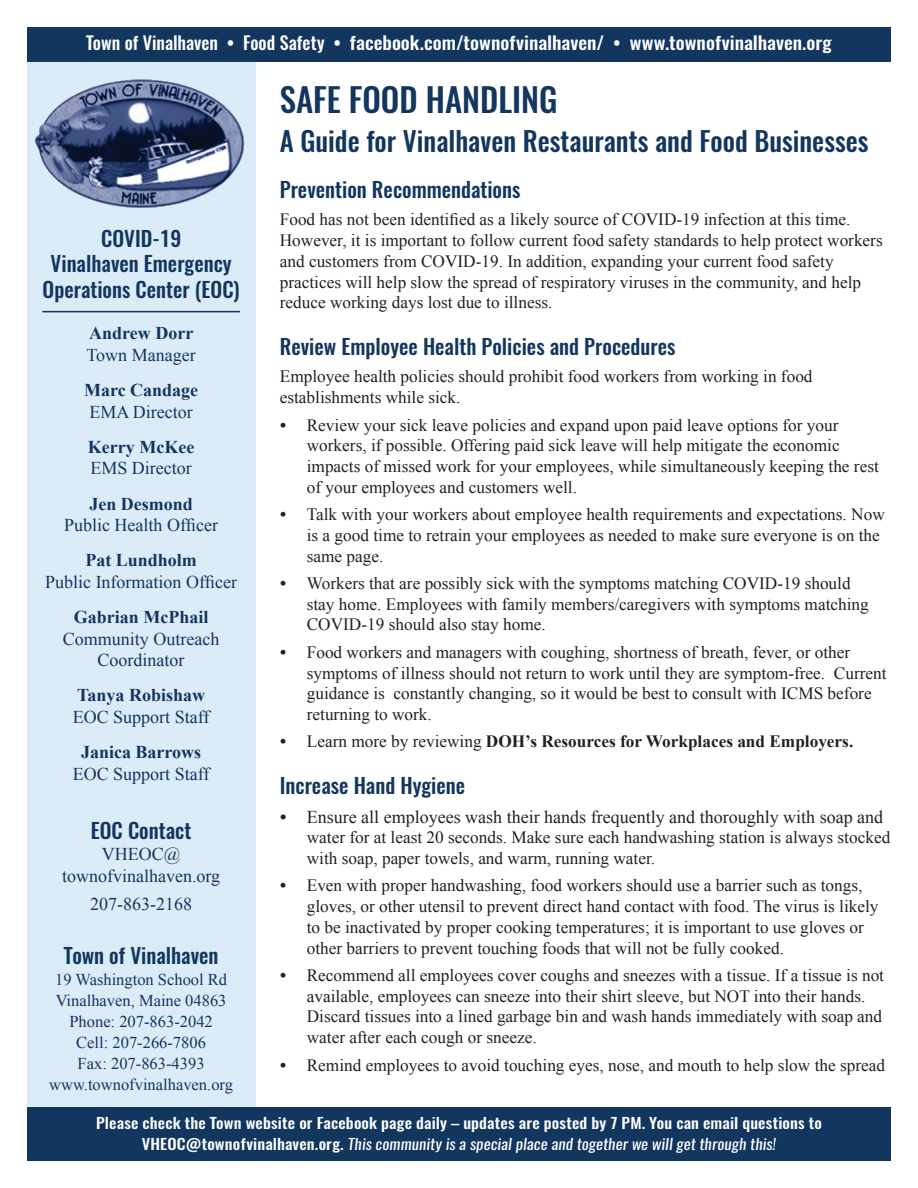
<style>
.page{position:relative;width:918px;height:1188px;background:#fff}
.page>*{position:absolute;margin:0;border:0;box-sizing:border-box;transform-origin:0 0}
.t1{font:500 33px "Oswald";color:#13365f}
.t2{font:500 27px "Oswald";color:#13365f}
.t3{font:500 21px/25.2px "Oswald";color:#13365f;text-align:center}
.Page_Name{font:500 18px "Oswald";color:#fff}
.t4{font:18px/21.6px "Times New Roman";color:#13365f;text-align:center}
.t5{font:700 18px "Times New Roman";color:#13365f}
.t6{font:18px "Times New Roman";color:#231f20}
.t7{font:17.25px/20.7px "Times New Roman";color:#231f20}
.t8{font:700 17.25px "Times New Roman";color:#231f20}
.t9{font:16.5px "Times New Roman";color:#13365f}
.Page_Name-2{font:500 14.85px "Oswald";letter-spacing:.01em;color:#fff;scale:1.11 1}
.Page_Name-3{font:italic 14.85px "Oswald";letter-spacing:.005em;color:#fff;scale:1.11 1}
.s1{font-family:"Adobe Garamond Pro"}
.s2{font-family:"Adobe Garamond Pro";font-weight:400}
.s3{font-weight:400}
.s4{font-weight:500;font-style:normal}
</style>
<div class="page">
<div style="left:27px;top:45px;width:228px;height:1096px;background:#dbebf8"></div>
<img style="left:35px;top:79px;width:210px;height:129px">
<hr style="left:42px;top:311px;width:198px;height:1px;background:#13365f">
<div style="left:27px;top:27px;width:864px;height:34px;background:#13365f"></div>
<div style="left:27px;top:1107px;width:864px;height:54px;background:#13365f"></div>
<p class="Page_Name" style="left:42px;top:30px;width:824px">Town of Vi alhaven • COVID-19 Daily Update • facebo k.com/townofvinalhaven/ • ww .townofvinalhaven.org</p>
<p class="Page_Name" style="left:86px;top:30px;width:747px">Town of Vinalhaven • Food Safety • facebook.com/townofvinalhaven/ • www.townofvinalhaven.org</p>
<p class="t3" style="left:101px;top:226px;width:81px">COVID-19</p>
<p class="t3" style="left:43px;top:252px;width:199px">Vinalhaven Emergency<br>Operations Center (EOC)</p>
<p class="t5" style="left:89px;top:321px;width:106px">Andrew Dorr</p>
<p class="t4" style="left:87px;top:344px;width:111px">Town Manager</p>
<p class="t5" style="left:84px;top:378px;width:116px">Marc Candage</p>
<p class="t4" style="left:89px;top:401px;width:105px">EMA Director</p>
<p class="t5" style="left:88px;top:434px;width:108px">Kerry McKee</p>
<p class="t4" style="left:90px;top:457px;width:103px">EMS Director</p>
<p class="t5" style="left:89px;top:491px;width:105px">Jen Desmond</p>
<p class="t4" style="left:64px;top:514px;width:155px">Public Health Officer</p>
<p class="t5" style="left:85px;top:548px;width:113px">Pat Lundholm</p>
<p class="t4" style="left:45px;top:571px;width:193px">Public Information Officer</p>
<p class="t5" style="left:74px;top:604px;width:136px">Gabrian McPhail</p>
<p class="t4" style="left:63px;top:627px;width:158px">Community Outreach<br>Coordinator</p>
<p class="t5" style="left:77px;top:683px;width:129px">Tanya Robishaw</p>
<p class="t4" style="left:73px;top:706px;width:138px">EOC Support Staff</p>
<p class="t5" style="left:81px;top:739px;width:122px">Janica Barrows</p>
<p class="t4" style="left:73px;top:762px;width:138px">EOC Support Staff</p>
<p class="t3" style="left:91px;top:818px;width:102px">EOC Contact</p>
<p class="t4" style="left:62px;top:843px;width:160px">VHEOC@ townofvinalhaven.org</p>
<p class="t4" style="left:90px;top:893px;width:103px">207-863-2168</p>
<p class="t3" style="left:64px;top:943px;width:156px">Town of Vinalhaven</p>
<p class="t9" style="left:55px;top:968px;width:174px">19 Washington School Rd</p>
<p class="t9" style="left:56px;top:989px;width:172px">Vinalhaven, Maine 04863</p>
<p class="t9" style="left:69px;top:1010px;width:145px">Phone: 207-863-2042</p>
<p class="t9" style="left:76px;top:1031px;width:131px">Cell: 207-266-7806</p>
<p class="t9" style="left:78px;top:1052px;width:128px">Fax: 207-863-4393</p>
<p class="t9" style="left:49px;top:1073px;width:185px">www.townofvinalhaven.org</p>
<p class="t1" style="left:280px;top:76px;width:279px">SAFE FOOD HANDLING</p>
<p class="t2" style="left:280px;top:122px;width:590px">A Guide for Vinalhaven Restaurants and Food Businesses</p>
<p class="t3" style="left:280px;top:177px;width:242px">Prevention Recommendations</p>
<p class="t7" style="left:280px;top:209px;width:604px">Food has not been identified as a likely source of COVID-19 infection at this time.<br>However, it is important to follow current food safety standards to help protect workers and customers from COVID-19. In addition, expanding your current food safety practices will help slow the spread of respiratory viruses in the community, and help reduce working days lost due to illness.</p>
<p class="t3" style="left:280px;top:334px;width:397px">Review Employee Health Policies and Procedures</p>
<p class="t7" style="left:280px;top:366px;width:534px">Employee health policies should prohibit food workers from working in food establishments while sick.</p>
<p class="t7" style="left:307px;top:414px;width:574px;text-indent:-27px"><span class="s1">•</span> Review your sick leave policies and expand upon paid leave options for your workers, if possible. Offering paid sick leave will help mitigate the economic impacts of missed work for your employees, while simultaneously keeping the rest of your employees and customers well.</p>
<p class="t7" style="left:307px;top:504px;width:579px;text-indent:-27px"><span class="s1">•</span> Talk with your workers about employee health requirements and expectations. Now is a good time to retrain your employees as needed to make sure everyone is on the same page.</p>
<p class="t7" style="left:307px;top:573px;width:564px;text-indent:-27px"><span class="s1">•</span> Workers that are possibly sick with the symptoms matching COVID-19 should stay home. Employees with family members/caregivers with symptoms matching<br>COVID-19 should also stay home.</p>
<p class="t7" style="left:307px;top:641px;width:581px;text-indent:-27px"><span class="s1">•</span> Food workers and managers with coughing, shortness of breath, fever, or other symptoms of illness should not return to work until they are symptom-free. Current guidance is constantly changing, so it would be best to consult with ICMS before returning to work.</p>
<p class="t8" style="left:280px;top:730px;width:575px"><span class="s2">•</span> <span class="s3">Learn more by reviewing</span> DOH’s Resources for Workplaces and Employers.</p>
<p class="t3" style="left:280px;top:773px;width:187px">Increase Hand Hygiene</p>
<p class="t6" style="left:280px;top:804px;width:605px"><span class="s1">•</span> Ensure all employees wash their hands frequently and thoroughly with soap and</p>
<p class="t7" style="left:307px;top:827px;width:585px">water for at least 20 seconds. Make sure each handwashing station is always stocked with soap, paper towels, and warm, running water.</p>
<p class="t7" style="left:307px;top:875px;width:573px;text-indent:-27px"><span class="s1">•</span> Even with proper handwashing, food workers should use a barrier such as tongs, gloves, or other utensil to prevent direct hand contact with food. The virus is likely to be inactivated by proper cooking temperatures; it is important to use gloves or other barriers to prevent touching foods that will not be fully cooked.</p>
<p class="t7" style="left:307px;top:965px;width:579px;text-indent:-27px"><span class="s1">•</span> Recommend all employees cover coughs and sneezes with a tissue. If a tissue is not available, employees can sneeze into their shirt sleeve, but NOT into their hands.<br>Discard tissues into a lined garbage bin and wash hands immediately with soap and water after each cough or sneeze.</p>
<p class="t7" style="left:280px;top:1054px;width:607px"><span class="s1">•</span> Remind employees to avoid touching eyes, nose, and mouth to help slow the spread</p>
<p class="Page_Name-2" style="left:96px;top:1112px;width:655px">Please check the Town website or Facebook page daily – updates are posted by 7 PM. You can email questions to</p>
<p class="Page_Name-3" style="left:142px;top:1133px;width:573px"><span class="s4">VHEOC@townofvinalhaven.org.</span> This community is a special place and together we will get through this!</p>
</div>
